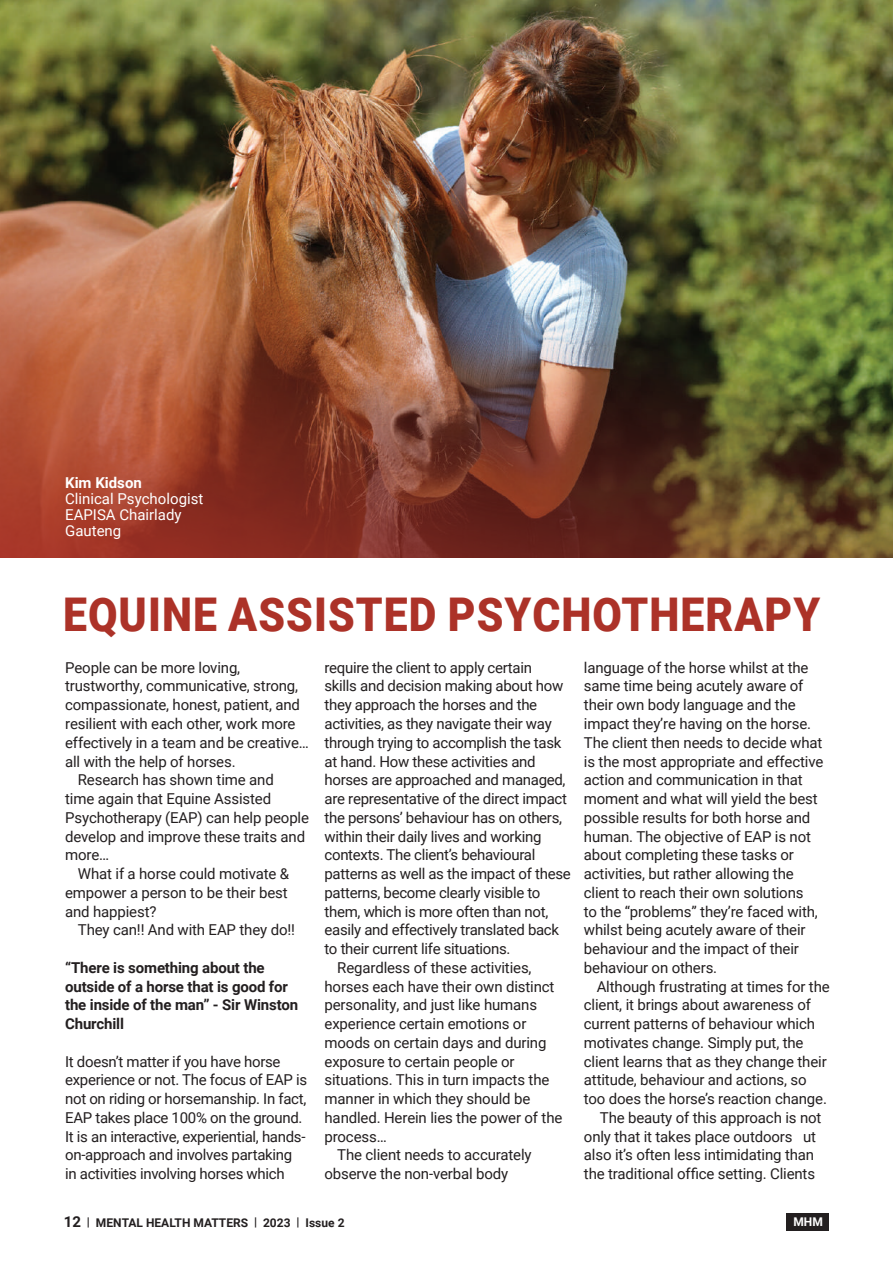
<style>
.page{position:relative;width:893px;height:1263px;background:#fff}
.page>*{position:absolute;margin:0;border:0;box-sizing:border-box;transform-origin:0 0}
.t1{font:900 46.5px "Roboto";letter-spacing:.025em;color:#ac3228;scale:.92 1}
.t2{font:15px/18.8px "Roboto";letter-spacing:-.01em;color:#231f20}
.t3{font:700 15px/18.8px "Roboto";letter-spacing:-.01em;color:#231f20}
.t4{font:15px/16.2px "Roboto";color:#fff}
.t5{font:700 15px "Roboto";color:#fff}
.t6{font:700 12px "Roboto";color:#231f20}
.t7{font:700 12px "Roboto";color:#fff}
.s1{font-size:15px}
</style>
<div class="page">
<div style="left:787px;top:1213px;width:42px;height:17px;background:#231f20"></div>
<img style="left:0;top:0;width:893px;height:557px">
<p class="t5" style="left:65px;top:472px;width:78px">Kim Kidson</p>
<p class="t4" style="left:65px;top:490px;width:140px">Clinical Psychologist<br>EAPISA Chairlady<br>Gauteng</p>
<h1 class="t1" style="left:63px;top:582px;width:824px">EQUINE ASSISTED PSYCHOTHERAPY</h1>
<p class="t2" style="left:65px;top:657px;width:177px">People can be more loving,</p>
<p class="t2" style="left:65px;top:676px;width:235px">trustworthy, communicative, strong,</p>
<p class="t2" style="left:65px;top:695px;width:236px">compassionate, honest, patient, and</p>
<p class="t2" style="left:65px;top:714px;width:232px">resilient with each other, work more</p>
<p class="t2" style="left:65px;top:732px;width:245px">effectively in a team and be creative…</p>
<p class="t2" style="left:65px;top:751px;width:172px">all with the help of horses.</p>
<p class="t2" style="left:78px;top:770px;width:197px">Research has shown time and</p>
<p class="t2" style="left:65px;top:789px;width:208px">time again that Equine Assisted</p>
<p class="t2" style="left:65px;top:807px;width:245px">Psychotherapy (EAP) can help people</p>
<p class="t2" style="left:65px;top:826px;width:241px">develop and improve these traits and</p>
<p class="t2" style="left:65px;top:845px;width:46px">more…</p>
<p class="t2" style="left:78px;top:864px;width:213px">What if a horse could motivate &amp;</p>
<p class="t2" style="left:65px;top:882px;width:224px">empower a person to be their best</p>
<p class="t2" style="left:65px;top:901px;width:93px">and happiest?</p>
<p class="t2" style="left:78px;top:920px;width:219px">They can!! And with EAP they do!!</p>
<p class="t3" style="left:65px;top:957px;width:234px">“There is something about the outside of a horse that is good for the inside of the man” - Sir Winston<br>Churchill</p>
<p class="t2" style="left:65px;top:1051px;width:244px">It doesn’t matter if you have horse experience or not. The focus of EAP is not on riding or horsemanship. In fact, EAP takes place 100% on the ground.<br>It is an interactive, experiential, hands&shy;on-approach and involves partaking in activities involving horses which</p>
<p class="t2" style="left:325px;top:657px;width:209px">require the client to apply certain</p>
<p class="t2" style="left:325px;top:676px;width:240px">skills and decision making about how</p>
<p class="t2" style="left:325px;top:695px;width:214px">they approach the horses and the</p>
<p class="t2" style="left:325px;top:714px;width:229px">activities, as they navigate their way</p>
<p class="t2" style="left:325px;top:732px;width:238px">through trying to accomplish the task</p>
<p class="t2" style="left:325px;top:751px;width:213px">at hand. How these activities and</p>
<p class="t2" style="left:325px;top:770px;width:243px">horses are approached and managed,</p>
<p class="t2" style="left:325px;top:789px;width:244px">are representative of the direct impact</p>
<p class="t2" style="left:325px;top:807px;width:239px">the persons’ behaviour has on others,</p>
<p class="t2" style="left:325px;top:826px;width:218px">within their daily lives and working</p>
<p class="t2" style="left:325px;top:845px;width:212px">contexts. The client’s behavioural</p>
<p class="t2" style="left:325px;top:864px;width:248px">patterns as well as the impact of these</p>
<p class="t2" style="left:325px;top:882px;width:217px">patterns, become clearly visible to</p>
<p class="t2" style="left:325px;top:901px;width:225px">them, which is more often than not,</p>
<p class="t2" style="left:325px;top:920px;width:236px">easily and effectively translated back</p>
<p class="t2" style="left:325px;top:939px;width:188px">to their current life situations.</p>
<p class="t2" style="left:337px;top:957px;width:196px">Regardless of these activities,</p>
<p class="t2" style="left:325px;top:976px;width:231px">horses each have their own distinct</p>
<p class="t2" style="left:325px;top:995px;width:214px">personality, and just like humans</p>
<p class="t2" style="left:325px;top:1014px;width:203px">experience certain emotions or</p>
<p class="t2" style="left:325px;top:1032px;width:223px">moods on certain days and during</p>
<p class="t2" style="left:325px;top:1051px;width:192px">exposure to certain people or</p>
<p class="t2" style="left:325px;top:1070px;width:226px">situations. This in turn impacts the</p>
<p class="t2" style="left:325px;top:1089px;width:207px">manner in which they should be</p>
<p class="t2" style="left:325px;top:1107px;width:239px">handled. Herein lies the power of the</p>
<p class="t2" style="left:325px;top:1126px;width:64px">process…</p>
<p class="t2" style="left:337px;top:1145px;width:196px">The client needs to accurately</p>
<p class="t2" style="left:325px;top:1164px;width:185px">observe the non-verbal body</p>
<p class="t2" style="left:584px;top:657px;width:241px">language of the horse whilst at the same time being acutely aware of their own body language and the impact they’re having on the horse.<br>The client then needs to decide what is the most appropriate and effective action and communication in that moment and what will yield the best possible results for both horse and human. The objective of EAP is not about completing these tasks or activities, but rather allowing the client to reach their own solutions<br>to the “problems” they’re faced with, whilst being acutely aware of their behaviour and the impact of their behaviour on others.</p>
<p class="t2" style="left:597px;top:976px;width:235px">Although frustrating at times for the</p>
<p class="t2" style="left:584px;top:995px;width:229px">client, it brings about awareness of</p>
<p class="t2" style="left:584px;top:1014px;width:233px">current patterns of behaviour which</p>
<p class="t2" style="left:584px;top:1032px;width:221px">motivates change. Simply put, the</p>
<p class="t2" style="left:584px;top:1051px;width:244px">client learns that as they change their</p>
<p class="t2" style="left:584px;top:1070px;width:224px">attitude, behaviour and actions, so</p>
<p class="t2" style="left:584px;top:1089px;width:245px">too does the horse’s reaction change.</p>
<p class="t2" style="left:600px;top:1107px;width:223px">The beauty of this approach is not</p>
<p class="t2" style="left:584px;top:1126px;width:234px">only that it takes place outdoors ut</p>
<p class="t2" style="left:584px;top:1145px;width:232px">also it’s often less intimidating than</p>
<p class="t2" style="left:584px;top:1164px;width:233px">the traditional office setting. Clients</p>
<p class="t6" style="left:64px;top:1214px;width:282px"><span class="s1">12</span> | MENTAL HEALTH MATTERS | 2023 | Issue 2</p>
<p class="t7" style="left:793px;top:1213px;width:31px">MHM</p>
</div>
